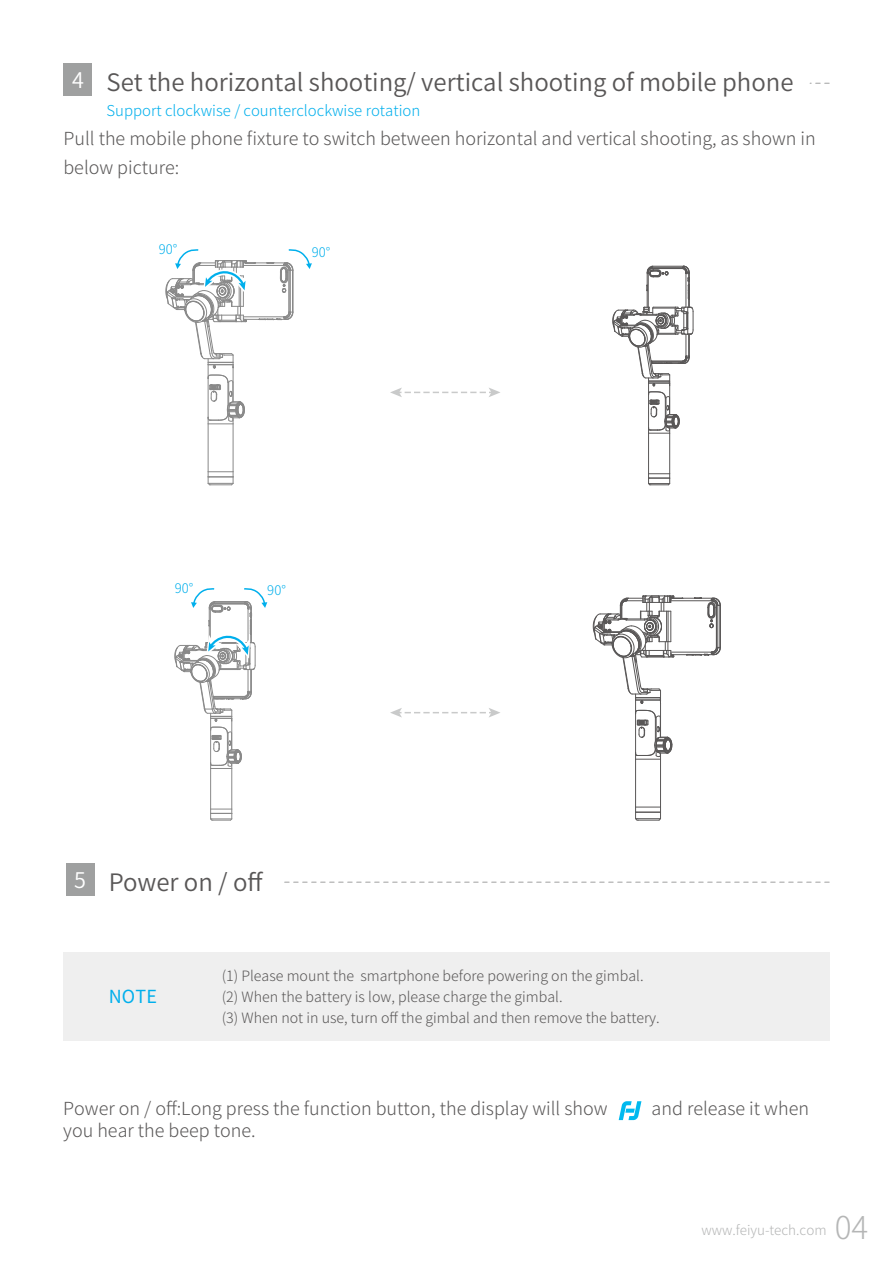
<style>
.page{position:relative;width:893px;height:1263px;background:#fff}
.page>*{position:absolute;margin:0;border:0;box-sizing:border-box;transform-origin:0 0}
.t1{font:300 31.5px "Source Han Sans CN";color:#b5b6b6}
.t2{font:24px "Source Han Sans CN";color:#595757}
.t3{font:300 18px/28.7px "Source Han Sans CN";color:#595757}
.t4{font:18px "Source Han Sans CN";color:#00afec}
.t5{font:300 15px "Source Han Sans CN";color:#00afec}
.t6{font:300 14.25px/21.5px "Source Han Sans CN";color:#595757}
.t7{font:300 13.5px "Source Han Sans CN";color:#b5b6b6}
.t8{font:300 13.35px "Source Han Sans CN";color:#00afec}
</style>
<div class="page">
<svg style="left:810px;top:83px;width:19px;height:1px"></svg>
<svg style="left:284px;top:882px;width:545px;height:1px"></svg>
<div style="left:64px;top:63px;width:28px;height:33px;background:#9fa0a0"></div>
<div style="left:66px;top:863px;width:28px;height:33px;background:#9fa0a0"></div>
<hr style="left:669px;top:433px;width:1px;height:41px;background:#595757">
<hr style="left:648px;top:433px;width:1px;height:41px;background:#595757">
<svg style="left:648px;top:473px;width:23px;height:12px"></svg>
<hr style="left:233px;top:424px;width:1px;height:48px;background:#898989">
<hr style="left:208px;top:424px;width:1px;height:48px;background:#898989">
<svg style="left:208px;top:471px;width:26px;height:14px"></svg>
<hr style="left:232px;top:768px;width:1px;height:41px;background:#898989">
<hr style="left:210px;top:768px;width:1px;height:41px;background:#898989">
<svg style="left:210px;top:809px;width:23px;height:12px"></svg>
<hr style="left:660px;top:759px;width:1px;height:48px;background:#595757">
<hr style="left:635px;top:759px;width:1px;height:48px;background:#595757">
<svg style="left:635px;top:807px;width:26px;height:14px"></svg>
<div style="left:63px;top:952px;width:766px;height:89px;background:#efefef"></div>
<svg style="left:390px;top:387px;width:110px;height:10px"></svg>
<svg style="left:390px;top:708px;width:110px;height:9px"></svg>
<svg style="left:619px;top:1101px;width:22px;height:19px"></svg>
<svg style="left:165px;top:249px;width:147px;height:176px"></svg>
<svg style="left:612px;top:266px;width:82px;height:168px"></svg>
<svg style="left:174px;top:588px;width:93px;height:181px"></svg>
<svg style="left:593px;top:596px;width:128px;height:164px"></svg>
<h2 class="t2" style="left:72px;top:69px;width:723px"><sup>4</sup> Set the horizontal shooting/ vertical shooting of mobile phone</h2>
<p class="t5" style="left:106px;top:102px;width:315px">Support clockwise / counterclockwise rotation</p>
<p class="t3" style="left:63px;top:125px;width:754px">Pull the mobile phone fixture to switch between horizontal and vertical shooting, as shown in below picture:</p>
<p class="t8" style="left:159px;top:242px;width:20px">90°</p>
<p class="t8" style="left:312px;top:244px;width:20px">90°</p>
<p class="t8" style="left:175px;top:581px;width:20px">90°</p>
<p class="t8" style="left:267px;top:583px;width:20px">90°</p>
<h2 class="t2" style="left:74px;top:869px;width:191px"><sup>5</sup> Power on / off</h2>
<p class="t4" style="left:109px;top:986px;width:50px">NOTE</p>
<p class="t6" style="left:222px;top:965px;width:440px">(1) Please mount the smartphone before powering on the gimbal. (2) When the battery is low, please charge the gimbal.<br>(3) When not in use, turn off the gimbal and then remove the battery.</p>
<p class="t3" style="left:63px;top:1095px;width:546px">Power on / off:Long press the function button, the display will show</p>
<p class="t3" style="left:652px;top:1095px;width:159px">and release it when</p>
<p class="t3" style="left:63px;top:1116px;width:194px">you hear the beep tone.</p>
<p class="t7" style="left:701px;top:1222px;width:127px">www.feiyu-tech.com</p>
<h1 class="t1" style="left:835px;top:1209px;width:35px">04</h1>
</div>
